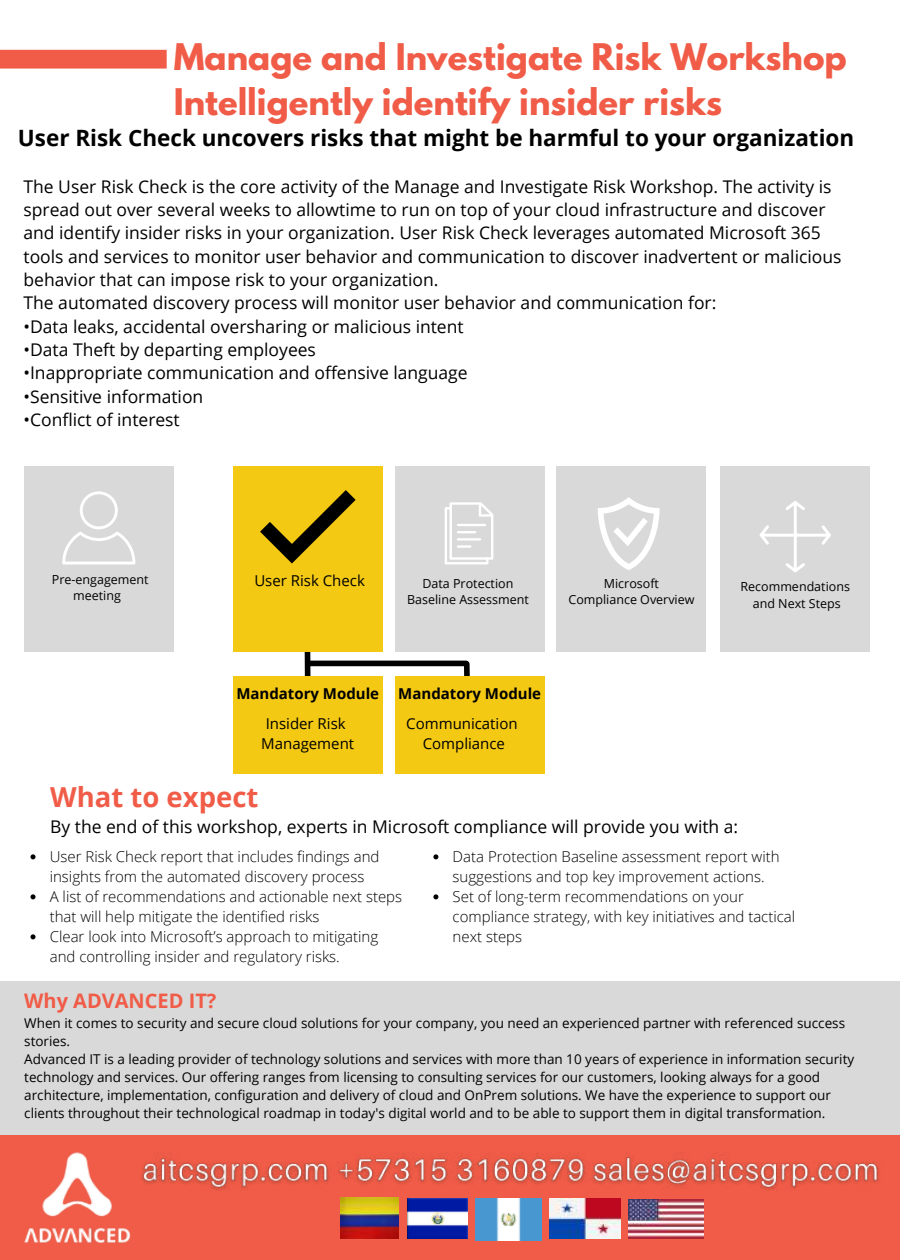
<style>
.page{position:relative;width:900px;height:1260px;background:#fff}
.page>*{position:absolute;margin:0;border:0;box-sizing:border-box;transform-origin:0 0}
.t1{font:700 32.5px/45px "League Spartan";color:#f05c47}
.t2{font:700 27.5px "Open Sans";color:#f05c47}
.t3{font:700 22.5px "Open Sans";color:#000}
.t4{font:700 20px "Open Sans";color:#f05c47}
.t5{font:17.5px/23.2px "Open Sans";color:#000}
.t6{font:300 15px/20px "Open Sans";color:#000}
.t7{font:15px/20px "Open Sans";color:#000}
.t8{font:700 15px "Open Sans";color:#000}
.t9{font:13.5px/18px "Open Sans";color:#000}
.t10{font:12.5px/16.8px "Open Sans";color:#000;text-align:center}
</style>
<div class="page">
<div style="left:0;top:50px;width:167px;height:19px;background:#f05c47"></div>
<div style="left:0;top:1135px;width:900px;height:125px;background:#f05c47"></div>
<img style="left:24px;top:1152px;width:106px;height:91px">
<div style="left:24px;top:466px;width:150px;height:185px;background:#d9d9d9"></div>
<svg style="left:302px;top:651px;width:12px;height:25px"></svg>
<div style="left:233px;top:466px;width:150px;height:185px;background:#f3c914"></div>
<div style="left:395px;top:466px;width:150px;height:185px;background:#d9d9d9"></div>
<div style="left:556px;top:466px;width:150px;height:185px;background:#d9d9d9"></div>
<div style="left:720px;top:466px;width:150px;height:185px;background:#d9d9d9"></div>
<svg style="left:260px;top:490px;width:96px;height:74px"></svg>
<div style="left:233px;top:676px;width:150px;height:98px;background:#f3c914"></div>
<svg style="left:461px;top:660px;width:9px;height:16px"></svg>
<div style="left:395px;top:676px;width:150px;height:98px;background:#f3c914"></div>
<div style="left:311px;top:661px;width:155px;height:5px;background:#000"></div>
<svg style="left:62px;top:491px;width:73px;height:73px"></svg>
<svg style="left:445px;top:502px;width:48px;height:62px"></svg>
<hr style="left:457px;top:538px;width:24px;height:3px;background:#fff">
<hr style="left:457px;top:545px;width:14px;height:3px;background:#fff">
<svg style="left:598px;top:497px;width:62px;height:73px"></svg>
<hr style="left:760px;top:534px;width:71px;height:3px;background:#fff">
<svg style="left:821px;top:525px;width:10px;height:20px"></svg>
<svg style="left:760px;top:525px;width:9px;height:20px"></svg>
<hr style="left:794px;top:502px;width:3px;height:69px;background:#fff">
<svg style="left:786px;top:501px;width:19px;height:9px"></svg>
<svg style="left:786px;top:563px;width:19px;height:9px"></svg>
<div style="left:0;top:981px;width:900px;height:154px;background:#d9d9d9"></div>
<img style="left:341px;top:1198px;width:58px;height:41px">
<img style="left:407px;top:1199px;width:60px;height:39px">
<img style="left:476px;top:1199px;width:66px;height:41px">
<img style="left:550px;top:1199px;width:71px;height:39px">
<img style="left:629px;top:1199px;width:75px;height:40px">
<img style="left:141px;top:1152px;width:741px;height:46px">
<svg style="left:31px;top:854px;width:5px;height:5px"></svg>
<svg style="left:31px;top:894px;width:5px;height:5px"></svg>
<svg style="left:31px;top:934px;width:5px;height:5px"></svg>
<svg style="left:433px;top:854px;width:5px;height:5px"></svg>
<svg style="left:433px;top:894px;width:5px;height:5px"></svg>
<h1 class="t1" style="left:174px;top:38px;width:674px">Manage and Investigate Risk Workshop<br>Intelligently identify insider risks</h1>
<p class="t3" style="left:18px;top:122px;width:838px">User Risk Check uncovers risks that might be harmful to your organization</p>
<p class="t5" style="left:24px;top:174px;width:819px">The User Risk Check is the core activity of the Manage and Investigate Risk Workshop. The activity is spread out over several weeks to allowtime to run on top of your cloud infrastructure and discover and identify insider risks in your organization. User Risk Check leverages automated Microsoft 365 tools and services to monitor user behavior and communication to discover inadvertent or malicious behavior that can impose risk to your organization.<br>The automated discovery process will monitor user behavior and communication for:</p>
<p class="t5" style="left:24px;top:314px;width:442px">•Data leaks, accidental oversharing or malicious intent</p>
<p class="t5" style="left:24px;top:338px;width:294px">•Data Theft by departing employees</p>
<p class="t5" style="left:24px;top:361px;width:446px">•Inappropriate communication and offensive language</p>
<p class="t5" style="left:24px;top:384px;width:181px">•Sensitive information</p>
<p class="t5" style="left:24px;top:408px;width:158px">•Conflict of interest</p>
<p class="t7" style="left:254px;top:570px;width:112px">User Risk Check</p>
<p class="t10" style="left:52px;top:571px;width:98px">Pre-engagement meeting</p>
<p class="t10" style="left:407px;top:574px;width:123px">Data Protection<br>Baseline Assessment</p>
<p class="t10" style="left:568px;top:574px;width:128px">Microsoft<br>Compliance Overview</p>
<p class="t10" style="left:741px;top:578px;width:111px">Recommendations and Next Steps</p>
<p class="t8" style="left:236px;top:683px;width:144px">Mandatory Module</p>
<p class="t8" style="left:398px;top:683px;width:144px">Mandatory Module</p>
<p class="t7" style="left:261px;top:714px;width:94px">Insider Risk<br>Management</p>
<p class="t7" style="left:406px;top:714px;width:113px;text-align:center">Communication<br>Compliance</p>
<h2 class="t2" style="left:50px;top:777px;width:210px">What to expect</h2>
<p class="t5" style="left:50px;top:815px;width:690px">By the end of this workshop, experts in Microsoft compliance will provide you with a:</p>
<p class="t6" style="left:50px;top:846px;width:354px">User Risk Check report that includes findings and insights from the automated discovery process<br>A list of recommendations and actionable next steps that will help mitigate the identified risks<br>Clear look into Microsoft’s approach to mitigating and controlling insider and regulatory risks.</p>
<p class="t6" style="left:453px;top:846px;width:344px">Data Protection Baseline assessment report with suggestions and top key improvement actions.<br>Set of long-term recommendations on your compliance strategy, with key initiatives and tactical next steps</p>
<p class="t4" style="left:24px;top:987px;width:194px">Why ADVANCED IT?</p>
<p class="t9" style="left:24px;top:1013px;width:832px">When it comes to security and secure cloud solutions for your company, you need an experienced partner with referenced success stories.<br>Advanced IT is a leading provider of technology solutions and services with more than 10 years of experience in information security technology and services. Our offering ranges from licensing to consulting services for our customers, looking always for a good architecture, implementation, configuration and delivery of cloud and OnPrem solutions. We have the experience to support our clients throughout their technological roadmap in today's digital world and to be able to support them in digital transformation.</p>
</div>
